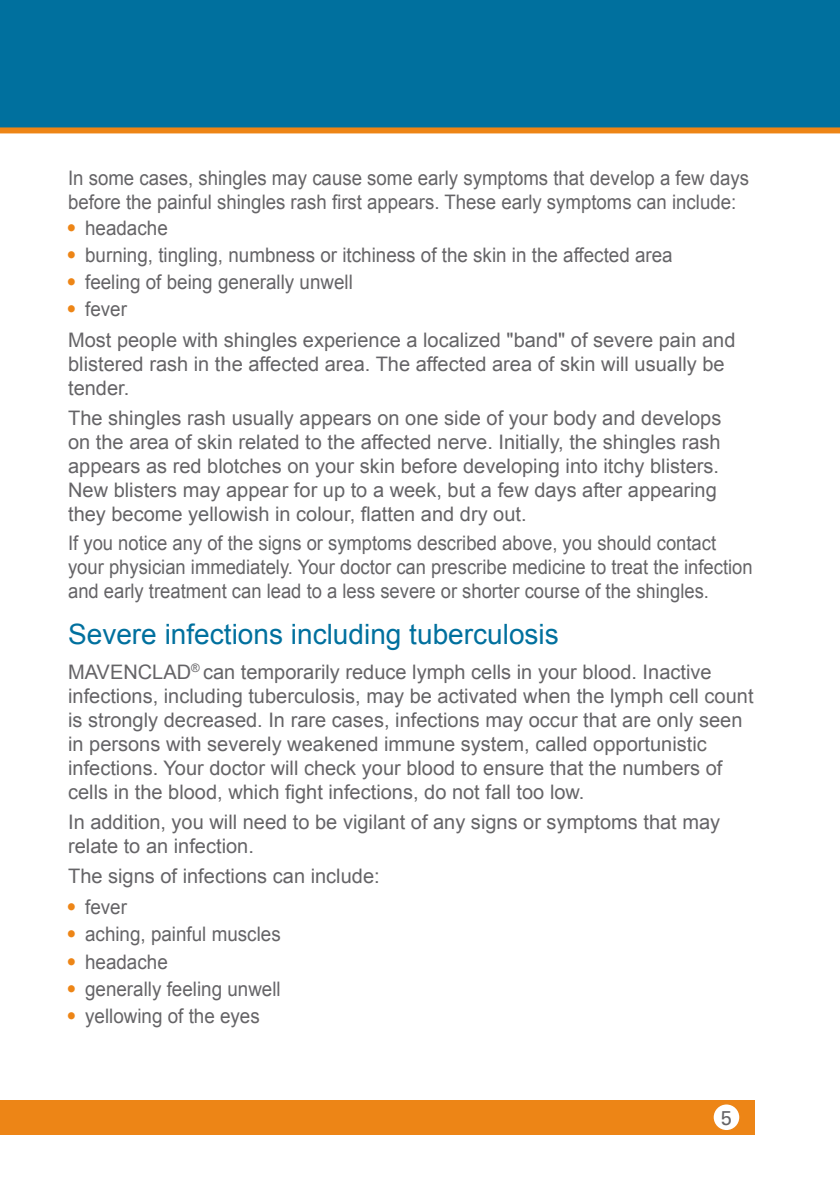
<style>
.page{position:relative;width:840px;height:1191px;background:#fff}
.page>*{position:absolute;margin:0;border:0;box-sizing:border-box;transform-origin:0 0}
.t1{font:28px "Arial";color:#00709e}
.t2{font:20px/24px "Arial";color:#656467}
.t3{font:20px/30.8px "Arial";color:#656467;scale:.94 1}
.t4{font:20px/24px "Arial";color:#656467;scale:.92 1}
.t5{font:20px/24px "Arial";color:#656467;scale:.93 1}
.t6{font:20px "Univers LT Std";color:#656467}
.s1{font-family:"Univers LT Std";color:#ed8516}
</style>
<div class="page">
<div style="left:0;top:0;width:839px;height:133px;background:#00709e"></div>
<div style="left:0;top:1100px;width:754px;height:34px;background:#ed8516"></div>
<div style="left:713px;top:1104px;width:25px;height:26px;background:#fff;border-radius:50%"></div>
<p class="t5" style="left:68px;top:166px;width:733px">In some cases, shingles may cause some early symptoms that develop a few days before the painful shingles rash first appears. These early symptoms can include:</p>
<p class="t3" style="left:68px;top:212px;width:107px"><span class="s1">•</span> headache</p>
<p class="t3" style="left:68px;top:240px;width:644px"><span class="s1">•</span> burning, tingling, numbness or itchiness of the skin in the affected area</p>
<p class="t3" style="left:68px;top:267px;width:304px"><span class="s1">•</span> feeling of being generally unwell</p>
<p class="t3" style="left:68px;top:294px;width:711px"><span class="s1">•</span> fever<br>Most people with shingles experience a localized "band" of severe pain and</p>
<p class="t2" style="left:68px;top:352px;width:657px">blistered rash in the affected area. The affected area of skin will usually be tender.</p>
<p class="t2" style="left:68px;top:406px;width:654px">The shingles rash usually appears on one side of your body and develops on the area of skin related to the affected nerve. Initially, the shingles rash appears as red blotches on your skin before developing into itchy blisters.<br>New blisters may appear for up to a week, but a few days after appearing they become yellowish in colour, flatten and dry out.</p>
<p class="t4" style="left:68px;top:531px;width:745px">If you notice any of the signs or symptoms described above, you should contact your physician immediately. Your doctor can prescribe medicine to treat the infection and early treatment can lead to a less severe or shorter course of the shingles.</p>
<h1 class="t1" style="left:68px;top:615px;width:492px">Severe infections including tuberculosis</h1>
<p class="t2" style="left:68px;top:660px;width:686px">MAVENCLAD<sup>®</sup> can temporarily reduce lymph cells in your blood. Inactive infections, including tuberculosis, may be activated when the lymph cell count is strongly decreased. In rare cases, infections may occur that are only seen in persons with severely weakened immune system, called opportunistic infections. Your doctor will check your blood to ensure that the numbers of cells in the blood, which fight infections, do not fall too low.</p>
<p class="t2" style="left:68px;top:810px;width:653px">In addition, you will need to be vigilant of any signs or symptoms that may relate to an infection.</p>
<p class="t2" style="left:68px;top:863px;width:313px">The signs of infections can include:</p>
<p class="t3" style="left:68px;top:892px;width:64px"><span class="s1">•</span> fever</p>
<p class="t3" style="left:68px;top:919px;width:227px"><span class="s1">•</span> aching, painful muscles</p>
<p class="t3" style="left:68px;top:946px;width:107px"><span class="s1">•</span> headache</p>
<p class="t3" style="left:68px;top:973px;width:227px"><span class="s1">•</span> generally feeling unwell</p>
<p class="t3" style="left:68px;top:1000px;width:205px"><span class="s1">•</span> yellowing of the eyes</p>
<p class="t6" style="left:720px;top:1105px;width:13px">5</p>
</div>
